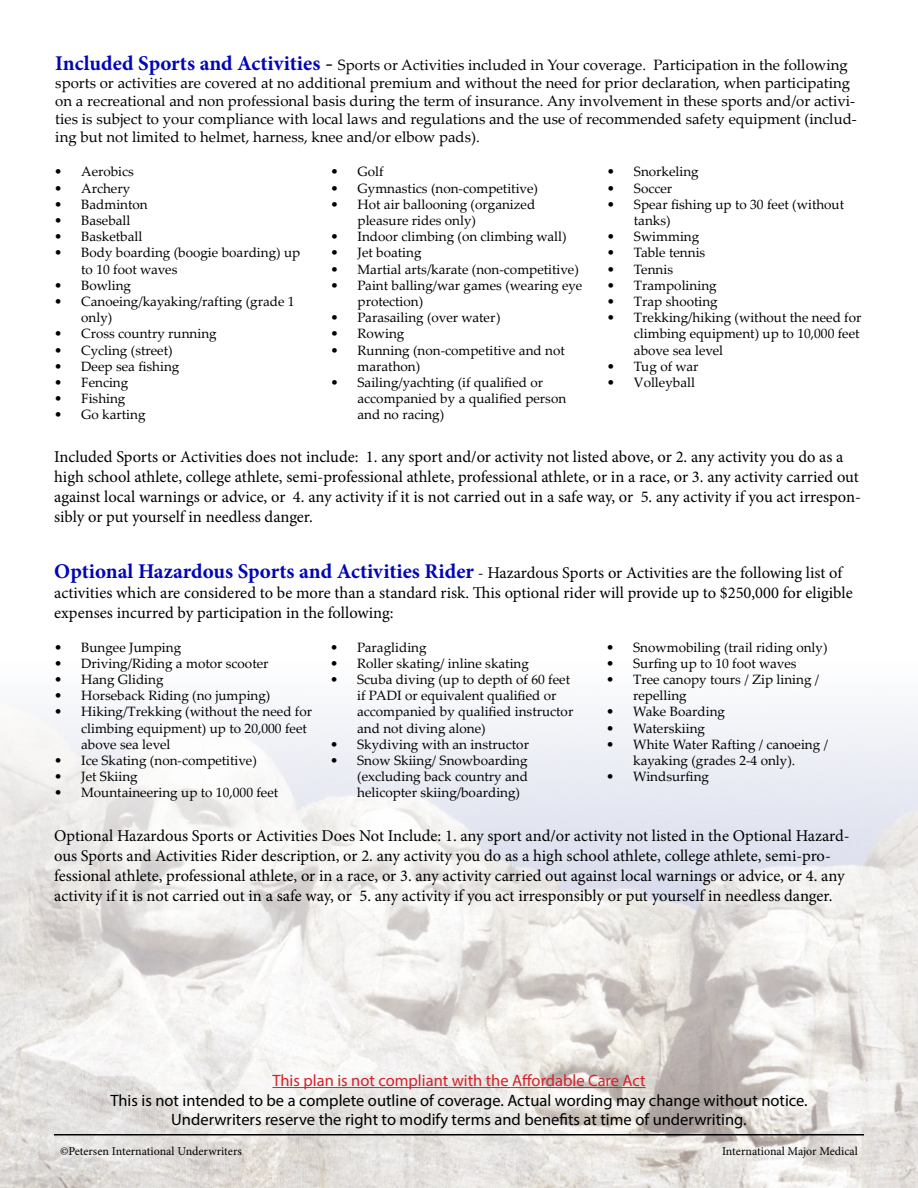
<style>
.page{position:relative;width:918px;height:1188px;background:#fff}
.page>*{position:absolute;margin:0;border:0;box-sizing:border-box;transform-origin:0 0}
.t1{font:16.5px/19.8px "Minion Pro";color:#000}
.t2{font:16.5px/19.8px "Myriad Pro";color:#000;text-align:center}
.t3{font:16.5px "Myriad Pro";color:#d2232a}
.t4{font:15px/18px "Palatino Linotype";color:#000}
.t5{font:13.5px/16.2px "Palatino Linotype";color:#000}
.t6{font:12px "Minion Pro";color:#000}
.s1{font-family:"Minion Pro";font-weight:700;font-size:21px;color:#0006b6}
.s2{font-size:21px}
.s3{font-weight:700;font-size:21px;color:#0006b6}
</style>
<div class="page">
<img style="left:0;top:711px;width:918px;height:477px">
<hr style="left:272px;top:1087px;width:374px;height:1px;background:#d2232a">
<hr style="left:54px;top:1134px;width:810px;height:2px;background:#000">
<p class="t4" style="left:55px;top:55px;width:803px"><span class="s1">Included Sports and Activities</span> <span class="s2">-</span> Sports or Activities included in Your coverage. Participation in the following sports or activities are covered at no additional premium and without the need for prior declaration, when participating on a recreational and non professional basis during the term of insurance. Any involvement in these sports and/or activi&shy;ties is subject to your compliance with local laws and regulations and the use of recommended safety equipment (includ&shy;ing but not limited to helmet, harness, knee and/or elbow pads).</p>
<p class="t5" style="left:54px;top:163px;width:81px">• Aerobics</p>
<p class="t5" style="left:54px;top:179px;width:77px">• Archery</p>
<p class="t5" style="left:54px;top:195px;width:95px">• Badminton</p>
<p class="t5" style="left:54px;top:212px;width:78px">• Baseball</p>
<p class="t5" style="left:54px;top:228px;width:90px">• Basketball</p>
<p class="t5" style="left:81px;top:244px;width:221px;text-indent:-27px">• Body boarding (boogie boarding) up to 10 foot waves</p>
<p class="t5" style="left:54px;top:276px;width:78px">• Bowling</p>
<p class="t5" style="left:81px;top:293px;width:215px;text-indent:-27px">• Canoeing/kayaking/rafting (grade 1 only)</p>
<p class="t5" style="left:54px;top:325px;width:164px">• Cross country running</p>
<p class="t5" style="left:54px;top:341px;width:120px">• Cycling (street)</p>
<p class="t5" style="left:54px;top:357px;width:127px">• Deep sea fishing</p>
<p class="t5" style="left:54px;top:374px;width:76px">• Fencing</p>
<p class="t5" style="left:54px;top:390px;width:73px">• Fishing</p>
<p class="t5" style="left:54px;top:406px;width:93px">• Go karting</p>
<p class="t5" style="left:331px;top:163px;width:55px">• Golf</p>
<p class="t5" style="left:331px;top:179px;width:209px">• Gymnastics (non-competitive)</p>
<p class="t5" style="left:358px;top:195px;width:179px;text-indent:-27px">• Hot air ballooning (organized pleasure rides only)</p>
<p class="t5" style="left:331px;top:228px;width:238px">• Indoor climbing (on climbing wall)</p>
<p class="t5" style="left:331px;top:244px;width:93px">• Jet boating</p>
<p class="t5" style="left:331px;top:260px;width:250px">• Martial arts/karate (non-competitive)</p>
<p class="t5" style="left:358px;top:276px;width:226px;text-indent:-27px">• Paint balling/war games (wearing eye protection)</p>
<p class="t5" style="left:331px;top:309px;width:172px">• Parasailing (over water)</p>
<p class="t5" style="left:331px;top:325px;width:75px">• Rowing</p>
<p class="t5" style="left:358px;top:341px;width:209px;text-indent:-27px">• Running (non-competitive and not marathon)</p>
<p class="t5" style="left:358px;top:374px;width:210px;text-indent:-27px">• Sailing/yachting (if qualified or accompanied by a qualified person and no racing)</p>
<p class="t5" style="left:607px;top:163px;width:93px">• Snorkeling</p>
<p class="t5" style="left:607px;top:179px;width:67px">• Soccer</p>
<p class="t5" style="left:634px;top:195px;width:212px;text-indent:-27px">• Spear fishing up to 30 feet (without tanks)</p>
<p class="t5" style="left:607px;top:228px;width:94px">• Swimming</p>
<p class="t5" style="left:607px;top:244px;width:100px">• Table tennis</p>
<p class="t5" style="left:607px;top:260px;width:68px">• Tennis</p>
<p class="t5" style="left:607px;top:276px;width:111px">• Trampolining</p>
<p class="t5" style="left:607px;top:293px;width:112px">• Trap shooting</p>
<p class="t5" style="left:634px;top:309px;width:229px;text-indent:-27px">• Trekking/hiking (without the need for climbing equipment) up to 10,000 feet above sea level</p>
<p class="t5" style="left:607px;top:357px;width:93px">• Tug of war</p>
<p class="t5" style="left:607px;top:374px;width:90px">• Volleyball</p>
<p class="t1" style="left:54px;top:447px;width:808px">Included Sports or Activities does not include: 1. any sport and/or activity not listed above, or 2. any activity you do as a high school athlete, college athlete, semi-professional athlete, professional athlete, or in a race, or 3. any activity carried out against local warnings or advice, or 4. any activity if it is not carried out in a safe way, or 5. any activity if you act irrespon&shy;sibly or put yourself in needless danger.</p>
<p class="t1" style="left:54px;top:563px;width:800px"><span class="s3">Optional Hazardous Sports and Activities Rider</span> - Hazardous Sports or Activities are the following list of activities which are considered to be more than a standard risk. This optional rider will provide up to $250,000 for eligible expenses incurred by participation in the following:</p>
<p class="t5" style="left:54px;top:638px;width:129px">• Bungee Jumping</p>
<p class="t5" style="left:54px;top:655px;width:216px">• Driving/Riding a motor scooter</p>
<p class="t5" style="left:54px;top:671px;width:111px">• Hang Gliding</p>
<p class="t5" style="left:54px;top:687px;width:218px">• Horseback Riding (no jumping)</p>
<p class="t5" style="left:81px;top:703px;width:232px;text-indent:-27px">• Hiking/Trekking (without the need for climbing equipment) up to 20,000 feet above sea level</p>
<p class="t5" style="left:54px;top:752px;width:204px">• Ice Skating (non-competitive)</p>
<p class="t5" style="left:54px;top:768px;width:85px">• Jet Skiing</p>
<p class="t5" style="left:54px;top:784px;width:226px">• Mountaineering up to 10,000 feet</p>
<p class="t5" style="left:330px;top:638px;width:98px">• Paragliding</p>
<p class="t5" style="left:330px;top:655px;width:200px">• Roller skating/ inline skating</p>
<p class="t5" style="left:357px;top:671px;width:218px;text-indent:-27px">• Scuba diving (up to depth of 60 feet if PADI or equivalent qualified or accompanied by qualified instructor and not diving alone)</p>
<p class="t5" style="left:330px;top:736px;width:200px">• Skydiving with an instructor</p>
<p class="t5" style="left:357px;top:752px;width:172px;text-align:justify;text-indent:-27px">• Snow Skiing/ Snowboarding (excluding back country and helicopter skiing/boarding)</p>
<p class="t5" style="left:606px;top:638px;width:223px">• Snowmobiling (trail riding only)</p>
<p class="t5" style="left:606px;top:655px;width:192px">• Surfing up to 10 foot waves</p>
<p class="t5" style="left:633px;top:671px;width:188px;text-indent:-27px">• Tree canopy tours / Zip lining / repelling</p>
<p class="t5" style="left:606px;top:703px;width:120px">• Wake Boarding</p>
<p class="t5" style="left:606px;top:719px;width:100px">• Waterskiing</p>
<p class="t5" style="left:606px;top:736px;width:223px;text-align:center">• White Water Rafting / canoeing / kayaking (grades 2-4 only).</p>
<p class="t5" style="left:606px;top:768px;width:104px">• Windsurfing</p>
<p class="t1" style="left:54px;top:826px;width:797px">Optional Hazardous Sports or Activities Does Not Include: 1. any sport and/or activity not listed in the Optional Hazard&shy;ous Sports and Activities Rider description, or 2. any activity you do as a high school athlete, college athlete, semi-pro&shy;fessional athlete, professional athlete, or in a race, or 3. any activity carried out against local warnings or advice, or 4. any activity if it is not carried out in a safe way, or 5. any activity if you act irresponsibly or put yourself in needless danger.</p>
<p class="t3" style="left:272px;top:1070px;width:375px">This plan is not compliant with the Affordable Care Act</p>
<p class="t2" style="left:110px;top:1090px;width:699px">This is not intended to be a complete outline of coverage. Actual wording may change without notice.<br>Underwriters reserve the right to modify terms and benefits at time of underwriting.</p>
<p class="t6" style="left:60px;top:1143px;width:183px">©Petersen International Underwriters</p>
<p class="t6" style="left:722px;top:1143px;width:137px">International Major Medical</p>
</div>
